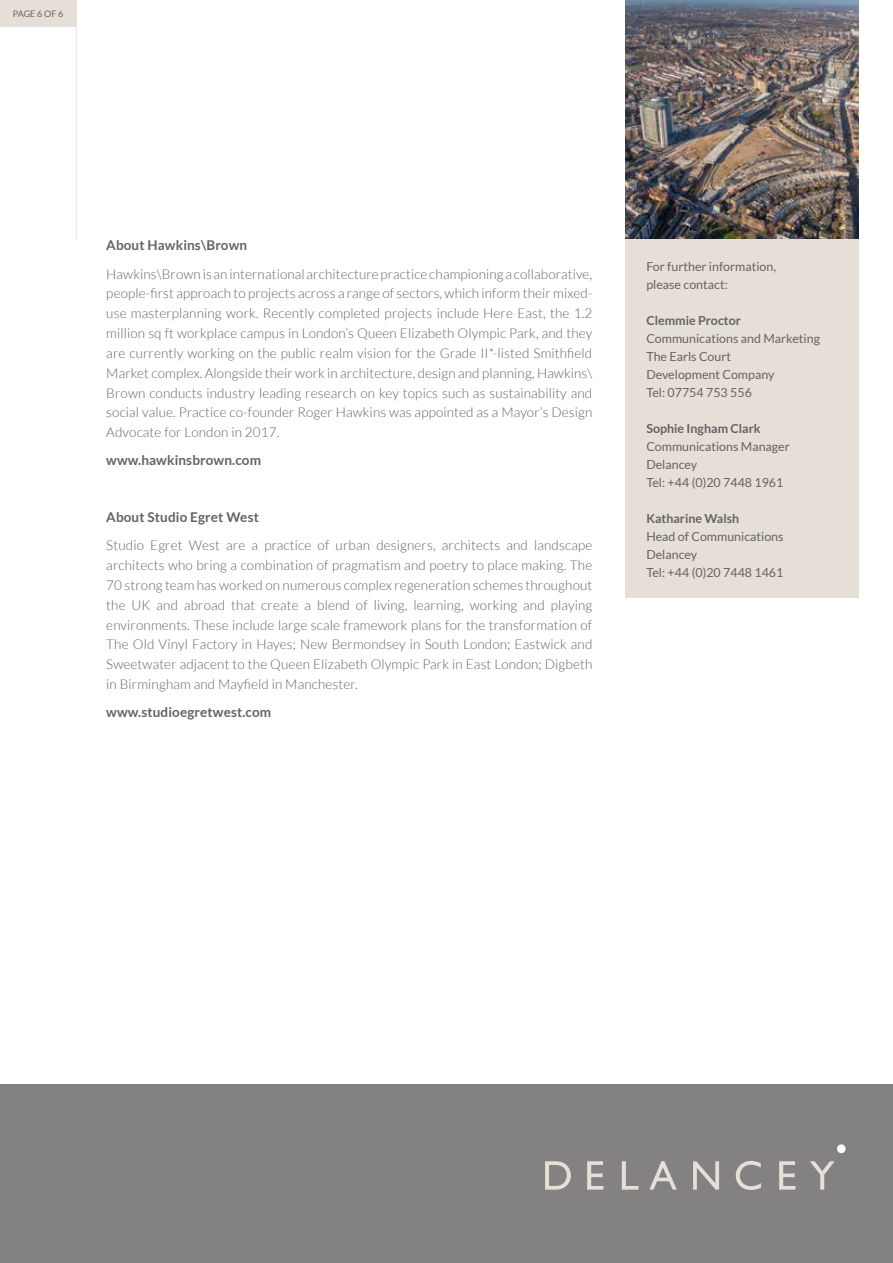
<style>
.page{position:relative;width:893px;height:1263px;background:#fff}
.page>*{position:absolute;margin:0;border:0;box-sizing:border-box;transform-origin:0 0}
.t1{font:300 13.5px/19.8px "Lato";letter-spacing:.01em;color:#646263;text-align:justify}
.t2{font:700 13.5px "Lato";letter-spacing:.01em;color:#646263}
.t3{font:12.45px/18px "Lato";color:#646263}
.t4{font:700 12.45px "Lato";color:#646263}
.t5{font:9px "Lato";letter-spacing:-.01em;color:#646263}
</style>
<div class="page">
<div style="left:0;top:1084px;width:893px;height:179px;background:#838182"></div>
<div style="left:837px;top:1144px;width:9px;height:9px;background:#fff;border-radius:50%"></div>
<svg style="left:545px;top:1161px;width:26px;height:28px"></svg>
<svg style="left:587px;top:1161px;width:16px;height:28px"></svg>
<svg style="left:622px;top:1161px;width:16px;height:28px"></svg>
<svg style="left:649px;top:1161px;width:28px;height:28px"></svg>
<svg style="left:693px;top:1161px;width:26px;height:28px"></svg>
<svg style="left:736px;top:1161px;width:25px;height:29px"></svg>
<svg style="left:779px;top:1161px;width:16px;height:28px"></svg>
<svg style="left:810px;top:1161px;width:25px;height:28px"></svg>
<div style="left:0;top:0;width:76px;height:27px;background:#e5dfd7"></div>
<hr style="left:76px;top:0;width:1px;height:240px;background:#e5dfd7">
<img style="left:625px;top:0;width:234px;height:239px">
<div style="left:625px;top:239px;width:234px;height:359px;background:#e5dfd7"></div>
<p class="t5" style="left:13px;top:9px;width:52px">PAGE 6 OF 6</p>
<p class="t2" style="left:106px;top:238px;width:142px">About Hawkins\Brown</p>
<p class="t1" style="left:106px;top:264px;width:488px">Hawkins\Brown is an international architecture practice championing a collaborative, people-first approach to projects across a range of sectors, which inform their mixed&shy;use masterplanning work. Recently completed projects include Here East, the 1.2 million sq ft workplace campus in London’s Queen Elizabeth Olympic Park, and they are currently working on the public realm vision for the Grade II*-listed Smithfield Market complex. Alongside their work in architecture, design and planning, Hawkins\ Brown conducts industry leading research on key topics such as sustainability and social value. Practice co-founder Roger Hawkins was appointed as a Mayor’s Design Advocate for London in 2017.</p>
<p class="t2" style="left:106px;top:453px;width:156px">www.hawkinsbrown.com</p>
<p class="t2" style="left:106px;top:509px;width:154px">About Studio Egret West</p>
<p class="t1" style="left:106px;top:536px;width:488px">Studio Egret West are a practice of urban designers, architects and landscape architects who bring a combination of pragmatism and poetry to place making. The 70 strong team has worked on numerous complex regeneration schemes throughout the UK and abroad that create a blend of living, learning, working and playing environments. These include large scale framework plans for the transformation of The Old Vinyl Factory in Hayes; New Bermondsey in South London; Eastwick and Sweetwater adjacent to the Queen Elizabeth Olympic Park in East London; Digbeth in Birmingham and Mayfield in Manchester.</p>
<p class="t2" style="left:106px;top:705px;width:167px">www.studioegretwest.com</p>
<p class="t3" style="left:646px;top:257px;width:131px">For further information, please contact:</p>
<p class="t4" style="left:646px;top:313px;width:96px">Clemmie Proctor</p>
<p class="t3" style="left:646px;top:329px;width:175px">Communications and Marketing<br>The Earls Court<br>Development Company<br>Tel: 07754 753 556</p>
<p class="t4" style="left:646px;top:421px;width:116px">Sophie Ingham Clark</p>
<p class="t3" style="left:646px;top:437px;width:145px">Communications Manager<br>Delancey<br>Tel: +44 (0)20 7448 1961</p>
<p class="t4" style="left:646px;top:511px;width:94px">Katharine Walsh</p>
<p class="t3" style="left:646px;top:527px;width:139px">Head of Communications<br>Delancey<br>Tel: +44 (0)20 7448 1461</p>
</div>
